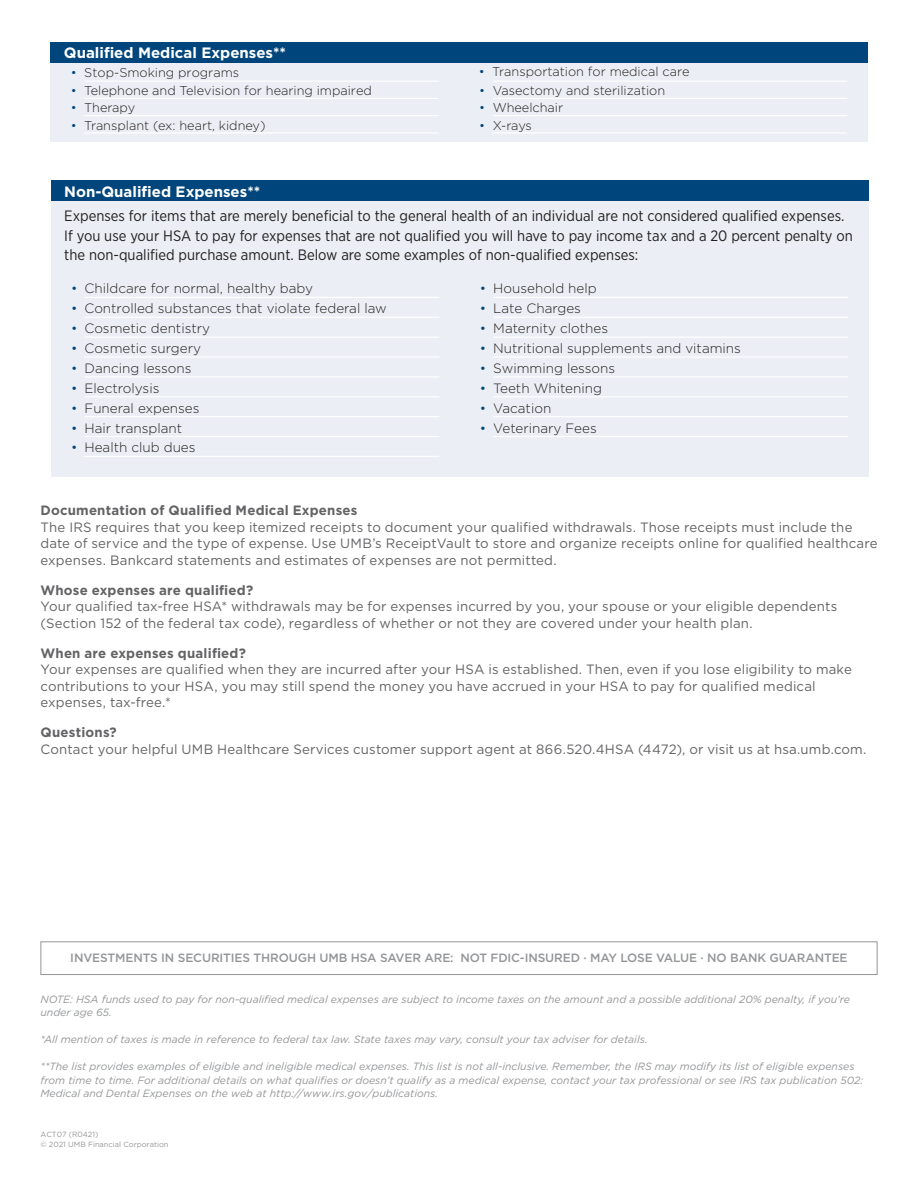
<style>
.page{position:relative;width:918px;height:1188px;background:#fff}
.page>*{position:absolute;margin:0;border:0;box-sizing:border-box;transform-origin:0 0}
.list_overview_para{font:15px/19.5px "Gotham Narrow";color:#231f20}
.list_title{font:700 15px "Gotham";color:#fff}
.Intro_Copy_-_Grey_Bo{font:13.5px/16.5px "Gotham";letter-spacing:.01em;color:#636366}
.t1{font:300 13.5px "Gotham";color:#231f20}
.t2{font:300 12.75px "Gotham";color:#231f20}
._8_5_TEXT{font:500 12px "Gotham";letter-spacing:-.01em;color:#939598}
.t3{font:italic 10.5px/13.5px "Gotham";color:#939598}
.t4{font:7.5px/10.5px "Gotham";color:#939598}
.s1{color:#00467c}
.s2{font-weight:700}
</style>
<div class="page">
<div style="left:40px;top:941px;width:838px;height:34px;border:1px solid #939598"></div>
<div style="left:51px;top:181px;width:817px;height:296px;background:#ebeff5"></div>
<div style="left:51px;top:181px;width:817px;height:20px;background:#00467c"></div>
<hr style="left:85px;top:297px;width:354px;height:1px;background:#fff">
<hr style="left:85px;top:317px;width:354px;height:1px;background:#fff">
<hr style="left:85px;top:337px;width:354px;height:1px;background:#fff">
<hr style="left:85px;top:356px;width:354px;height:2px;background:#fff">
<hr style="left:85px;top:376px;width:354px;height:1px;background:#fff">
<hr style="left:85px;top:396px;width:354px;height:1px;background:#fff">
<hr style="left:85px;top:416px;width:354px;height:1px;background:#fff">
<hr style="left:85px;top:436px;width:354px;height:1px;background:#fff">
<hr style="left:85px;top:456px;width:354px;height:1px;background:#fff">
<hr style="left:493px;top:297px;width:355px;height:1px;background:#fff">
<hr style="left:493px;top:317px;width:355px;height:1px;background:#fff">
<hr style="left:493px;top:337px;width:355px;height:1px;background:#fff">
<hr style="left:493px;top:356px;width:355px;height:2px;background:#fff">
<hr style="left:493px;top:376px;width:355px;height:1px;background:#fff">
<hr style="left:493px;top:396px;width:355px;height:1px;background:#fff">
<hr style="left:493px;top:416px;width:355px;height:1px;background:#fff">
<hr style="left:493px;top:436px;width:355px;height:1px;background:#fff">
<div style="left:50px;top:42px;width:818px;height:100px;background:#ebeff5"></div>
<div style="left:50px;top:42px;width:818px;height:21px;background:#00467c"></div>
<hr style="left:84px;top:81px;width:355px;height:1px;background:#fff">
<hr style="left:84px;top:98px;width:355px;height:1px;background:#fff">
<hr style="left:84px;top:115px;width:355px;height:1px;background:#fff">
<hr style="left:84px;top:132px;width:355px;height:1px;background:#fff">
<hr style="left:493px;top:81px;width:354px;height:1px;background:#fff">
<hr style="left:493px;top:98px;width:354px;height:1px;background:#fff">
<hr style="left:493px;top:115px;width:354px;height:1px;background:#fff">
<hr style="left:492px;top:132px;width:355px;height:1px;background:#fff">
<p class="list_title" style="left:64px;top:43px;width:224px">Qualified Medical Expenses**</p>
<p class="t2" style="left:71px;top:83px;width:303px"><span class="s1">•</span> Telephone and Television for hearing impaired</p>
<p class="t2" style="left:71px;top:100px;width:66px"><span class="s1">•</span> Therapy</p>
<p class="t2" style="left:71px;top:117px;width:196px"><span class="s1">•</span> Transplant (ex: heart, kidney)</p>
<p class="t2" style="left:71px;top:64px;width:170px"><span class="s1">•</span> Stop-Smoking programs</p>
<p class="t2" style="left:479px;top:64px;width:212px"><span class="s1">•</span> Transportation for medical care</p>
<p class="t2" style="left:479px;top:83px;width:188px"><span class="s1">•</span> Vasectomy and sterilization</p>
<p class="t2" style="left:479px;top:100px;width:85px"><span class="s1">•</span> Wheelchair</p>
<p class="t2" style="left:479px;top:117px;width:54px"><span class="s1">•</span> X-rays</p>
<p class="list_title" style="left:64px;top:181px;width:198px">Non-Qualified Expenses**</p>
<p class="list_overview_para" style="left:64px;top:206px;width:790px">Expenses for items that are merely beneficial to the general health of an individual are not considered qualified expenses.<br>If you use your HSA to pay for expenses that are not qualified you will have to pay income tax and a 20 percent penalty on the non-qualified purchase amount. Below are some examples of non-qualified expenses:</p>
<p class="t1" style="left:71px;top:280px;width:243px"><span class="s1">•</span> Childcare for normal, healthy baby</p>
<p class="t1" style="left:71px;top:300px;width:317px"><span class="s1">•</span> Controlled substances that violate federal law</p>
<p class="t1" style="left:71px;top:320px;width:141px"><span class="s1">•</span> Cosmetic dentistry</p>
<p class="t1" style="left:71px;top:340px;width:132px"><span class="s1">•</span> Cosmetic surgery</p>
<p class="t1" style="left:71px;top:360px;width:122px"><span class="s1">•</span> Dancing lessons</p>
<p class="t1" style="left:71px;top:380px;width:90px"><span class="s1">•</span> Electrolysis</p>
<p class="t1" style="left:71px;top:399px;width:130px"><span class="s1">•</span> Funeral expenses</p>
<p class="t1" style="left:71px;top:419px;width:113px"><span class="s1">•</span> Hair transplant</p>
<p class="t1" style="left:71px;top:439px;width:126px"><span class="s1">•</span> Health club dues</p>
<p class="t1" style="left:480px;top:280px;width:118px"><span class="s1">•</span> Household help</p>
<p class="t1" style="left:480px;top:300px;width:103px"><span class="s1">•</span> Late Charges</p>
<p class="t1" style="left:480px;top:320px;width:130px"><span class="s1">•</span> Maternity clothes</p>
<p class="t1" style="left:480px;top:340px;width:263px"><span class="s1">•</span> Nutritional supplements and vitamins</p>
<p class="t1" style="left:480px;top:360px;width:137px"><span class="s1">•</span> Swimming lessons</p>
<p class="t1" style="left:480px;top:380px;width:124px"><span class="s1">•</span> Teeth Whitening</p>
<p class="t1" style="left:480px;top:399px;width:73px"><span class="s1">•</span> Vacation</p>
<p class="t1" style="left:480px;top:419px;width:118px"><span class="s1">•</span> Veterinary Fees</p>
<p class="Intro_Copy_-_Grey_Bo" style="left:40px;top:502px;width:839px"><span class="s2">Documentation of Qualified Medical Expenses<br></span>The IRS requires that you keep itemized receipts to document your qualified withdrawals. Those receipts must include the date of service and the type of expense. Use UMB’s ReceiptVault to store and organize receipts online for qualified healthcare expenses. Bankcard statements and estimates of expenses are not permitted.</p>
<p class="Intro_Copy_-_Grey_Bo" style="left:40px;top:581px;width:798px"><span class="s2">Whose expenses are qualified?<br></span>Your qualified tax-free HSA* withdrawals may be for expenses incurred by you, your spouse or your eligible dependents (Section 152 of the federal tax code), regardless of whether or not they are covered under your health plan.</p>
<p class="Intro_Copy_-_Grey_Bo" style="left:40px;top:644px;width:813px"><span class="s2">When are expenses qualified?<br></span>Your expenses are qualified when they are incurred after your HSA is established. Then, even if you lose eligibility to make contributions to your HSA, you may still spend the money you have accrued in your HSA to pay for qualified medical expenses, tax-free.*</p>
<p class="Intro_Copy_-_Grey_Bo" style="left:40px;top:724px;width:828px"><span class="s2">Questions?<br></span>Contact your helpful UMB Healthcare Services customer support agent at 866.520.4HSA (4472), or visit us at hsa.umb.com.</p>
<p class="_8_5_TEXT" style="left:70px;top:950px;width:779px">INVESTMENTS IN SECURITIES THROUGH UMB HSA SAVER ARE: NOT FDIC-INSURED · MAY LOSE VALUE · NO BANK GUARANTEE</p>
<p class="t3" style="left:40px;top:992px;width:811px">NOTE: HSA funds used to pay for non-qualified medical expenses are subject to income taxes on the amount and a possible additional 20% penalty, if you’re under age 65.</p>
<p class="t3" style="left:40px;top:1033px;width:609px">*All mention of taxes is made in reference to federal tax law. State taxes may vary, consult your tax adviser for details.</p>
<p class="t3" style="left:40px;top:1060px;width:824px">**The list provides examples of eligible and ineligible medical expenses. This list is not all-inclusive. Remember, the IRS may modify its list of eligible expenses from time to time. For additional details on what qualifies or doesn’t qualify as a medical expense, contact your tax professional or see IRS tax publication 502:<br>Medical and Dental Expenses on the web at http://www.irs.gov/publications.</p>
<p class="t4" style="left:40px;top:1129px;width:130px">ACT07 (R0421)<br>© 2021 UMB Financial Corporation</p>
</div>
